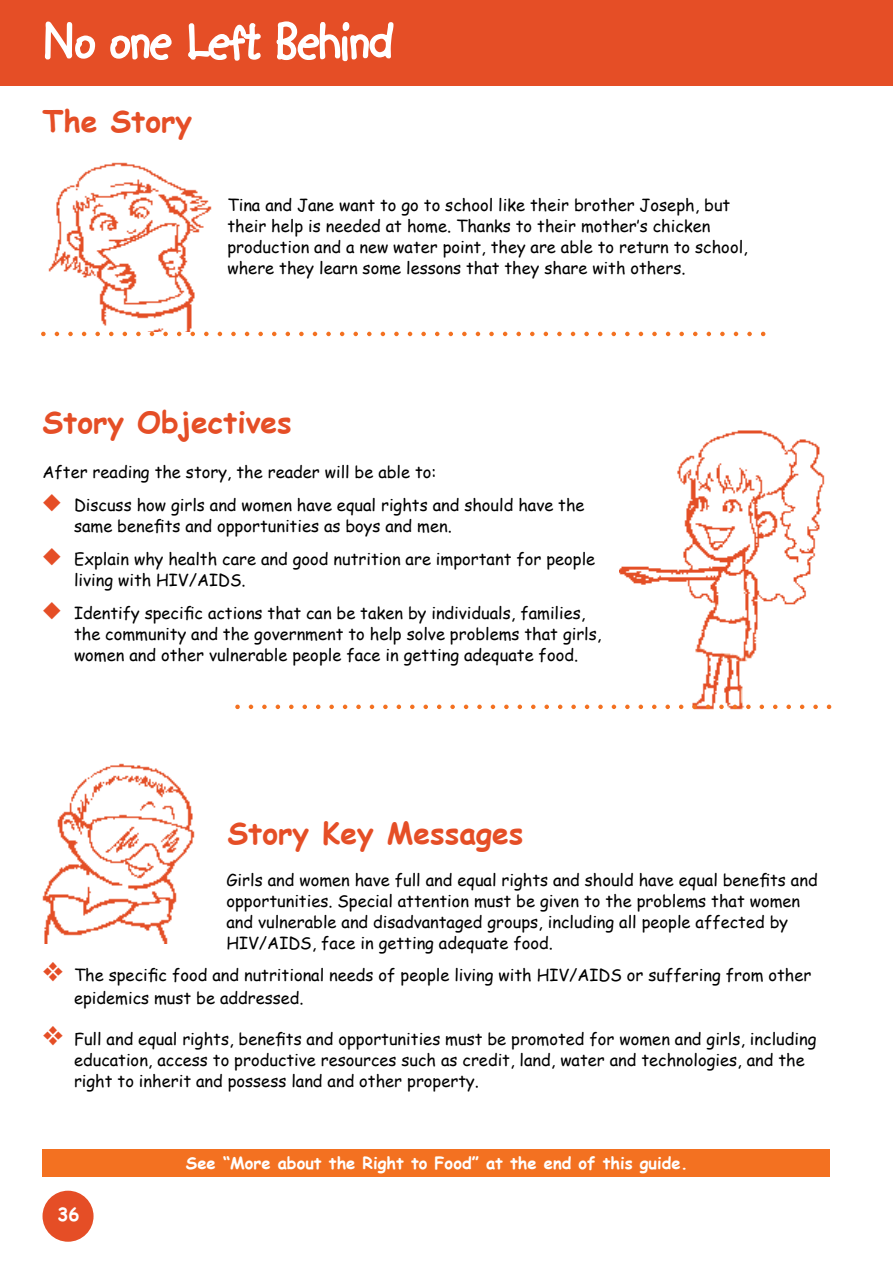
<style>
.page{position:relative;width:893px;height:1263px;background:#fff}
.page>*{position:absolute;margin:0;border:0;box-sizing:border-box;transform-origin:0 0}
.t1{font:700 30px "Comic Sans MS";color:#e54e26}
.t2{font:700 18px "Comic Sans MS";color:#fff}
.t3{font:16.5px/21px "Comic Sans MS";color:#000}
.t4{font:700 16.5px "Comic Sans MS";color:#fff}
.s1{color:#e54e26}
</style>
<div class="page">
<div style="left:0;top:0;width:893px;height:85px;background:#e54e26"></div>
<div style="left:43px;top:1149px;width:787px;height:28px;background:#f37121"></div>
<svg style="left:44px;top:21px;width:52px;height:39px"></svg>
<svg style="left:110px;top:34px;width:62px;height:26px"></svg>
<svg style="left:188px;top:21px;width:206px;height:41px"></svg>
<img style="left:48px;top:162px;width:164px;height:169px">
<img style="left:42px;top:763px;width:153px;height:180px">
<img style="left:619px;top:430px;width:211px;height:280px">
<svg style="left:41px;top:332px;width:724px;height:4px"></svg>
<svg style="left:235px;top:705px;width:596px;height:4px"></svg>
<div style="left:43px;top:1191px;width:51px;height:51px;background:#e54e26;border-radius:50%"></div>
<p class="t1" style="left:43px;top:99px;width:151px">The Story</p>
<p class="t3" style="left:227px;top:193px;width:522px">Tina and Jane want to go to school like their brother Joseph, but their help is needed at home. Thanks to their mother’s chicken production and a new water point, they are able to return to school, where they learn some lessons that they share with others.</p>
<p class="t1" style="left:43px;top:400px;width:251px">Story Objectives</p>
<p class="t3" style="left:43px;top:461px;width:395px">After reading the story, the reader will be able to:</p>
<p class="t3" style="left:74px;top:494px;width:512px;text-indent:-32px"><span class="s1">◆</span> Discuss how girls and women have equal rights and should have the same benefits and opportunities as boys and men.</p>
<p class="t3" style="left:74px;top:548px;width:523px;text-indent:-32px"><span class="s1">◆</span> Explain why health care and good nutrition are important for people living with HIV/AIDS.</p>
<p class="t3" style="left:74px;top:602px;width:529px;text-indent:-32px"><span class="s1">◆</span> Identify specific actions that can be taken by individuals, families, the community and the government to help solve problems that girls, women and other vulnerable people face in getting adequate food.</p>
<p class="t1" style="left:227px;top:811px;width:297px">Story Key Messages</p>
<p class="t3" style="left:226px;top:869px;width:593px">Girls and women have full and equal rights and should have equal benefits and opportunities. Special attention must be given to the problems that women and vulnerable and disadvantaged groups, including all people affected by HIV/AIDS, face in getting adequate food.</p>
<p class="t3" style="left:74px;top:963px;width:739px;line-height:22.5px;text-indent:-32px"><span class="s1">❖</span> The specific food and nutritional needs of people living with HIV/AIDS or suffering from other epidemics must be addressed.</p>
<p class="t3" style="left:74px;top:1028px;width:744px;text-indent:-32px"><span class="s1">❖</span> Full and equal rights, benefits and opportunities must be promoted for women and girls, including education, access to productive resources such as credit, land, water and technologies, and the right to inherit and possess land and other property.</p>
<p class="t2" style="left:57px;top:1201px;width:23px">36</p>
<p class="t4" style="left:186px;top:1150px;width:503px">See “More about the Right to Food” at the end of this guide.</p>
</div>
